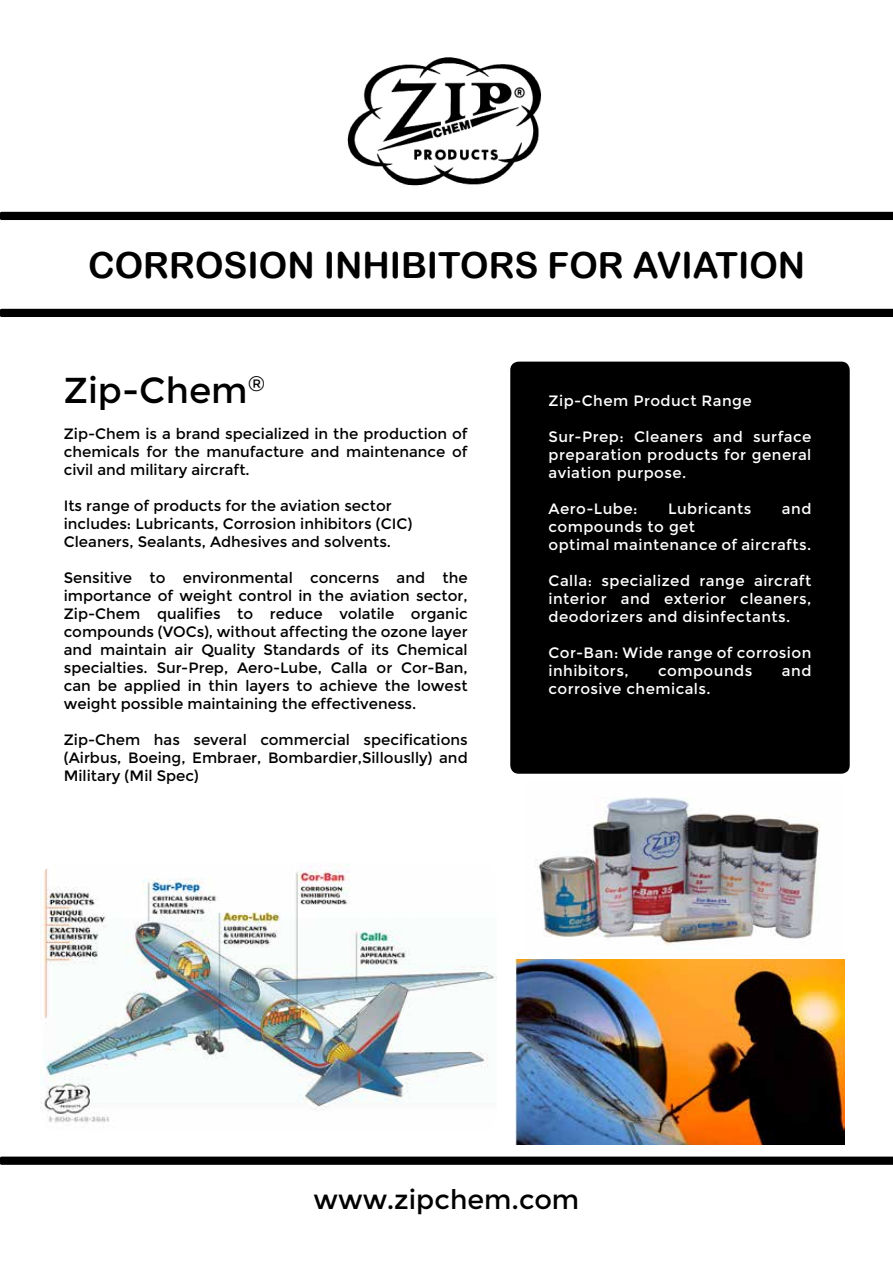
<style>
.page{position:relative;width:893px;height:1263px;background:#fff}
.page>*{position:absolute;margin:0;border:0;box-sizing:border-box;transform-origin:0 0}
.t1{font:36px "Arial Rounded MT Bold";color:#000}
.t2{font:36px "Montserrat";color:#000}
.t3{font:27px "Montserrat";color:#000}
.t4{font:15px/18px "Montserrat";color:#000;text-align:justify}
.t5{font:15px/18px "Montserrat";letter-spacing:.03em;color:#fff;text-align:justify}
</style>
<div class="page">
<img style="left:40px;top:864px;width:457px;height:259px">
<img style="left:347px;top:57px;width:195px;height:129px">
<div style="left:510px;top:362px;width:340px;height:412px;background:#000;border-radius:9px"></div>
<img style="left:535px;top:797px;width:285px;height:149px">
<img style="left:516px;top:959px;width:328px;height:185px">
<div style="left:0;top:212px;width:893px;height:8px;background:#000"></div>
<div style="left:0;top:309px;width:893px;height:8px;background:#000"></div>
<svg style="left:0;top:1156px;width:893px;height:9px;background:#151515"></svg>
<h1 class="t1" style="left:88px;top:243px;width:719px">CORROSION INHIBITORS FOR AVIATION</h1>
<h1 class="t2" style="left:64px;top:369px;width:203px">Zip-Chem<sup>®</sup></h1>
<p class="t4" style="left:64px;top:425px;width:405px">Zip-Chem is a brand specialized in the production of chemicals for the manufacture and maintenance of civil and military aircraft.</p>
<p class="t4" style="left:64px;top:497px;width:350px;text-align:left">Its range of products for the aviation sector includes: Lubricants, Corrosion inhibitors (CIC)<br>Cleaners, Sealants, Adhesives and solvents.</p>
<p class="t4" style="left:64px;top:569px;width:405px">Sensitive to environmental concerns and the importance of weight control in the aviation sector, Zip-Chem qualifies to reduce volatile organic compounds (VOCs), without affecting the ozone layer and maintain air Quality Standards of its Chemical specialties. Sur-Prep, Aero-Lube, Calla or Cor-Ban, can be applied in thin layers to achieve the lowest weight possible maintaining the effectiveness.</p>
<p class="t4" style="left:64px;top:731px;width:405px">Zip-Chem has several commercial specifications (Airbus, Boeing, Embraer, Bombardier,Sillouslly) and Military (Mil Spec)</p>
<p class="t5" style="left:549px;top:392px;width:205px">Zip-Chem Product Range</p>
<p class="t5" style="left:549px;top:428px;width:264px">Sur-Prep: Cleaners and surface preparation products for general aviation purpose.</p>
<p class="t5" style="left:549px;top:500px;width:90px">Aero-Lube:</p>
<p class="t5" style="left:668px;top:500px;width:85px">Lubricants</p>
<p class="t5" style="left:782px;top:500px;width:31px">and</p>
<p class="t5" style="left:549px;top:518px;width:264px">compounds to get<br>optimal maintenance of aircrafts.</p>
<p class="t5" style="left:549px;top:572px;width:264px">Calla: specialized range aircraft interior and exterior cleaners, deodorizers and disinfectants.</p>
<p class="t5" style="left:549px;top:644px;width:264px">Cor-Ban: Wide range of corrosion inhibitors,</p>
<p class="t5" style="left:658px;top:662px;width:95px">compounds</p>
<p class="t5" style="left:782px;top:662px;width:31px">and</p>
<p class="t5" style="left:549px;top:680px;width:164px">corrosive chemicals.</p>
<h2 class="t3" style="left:314px;top:1183px;width:267px">www.zipchem.com</h2>
</div>
